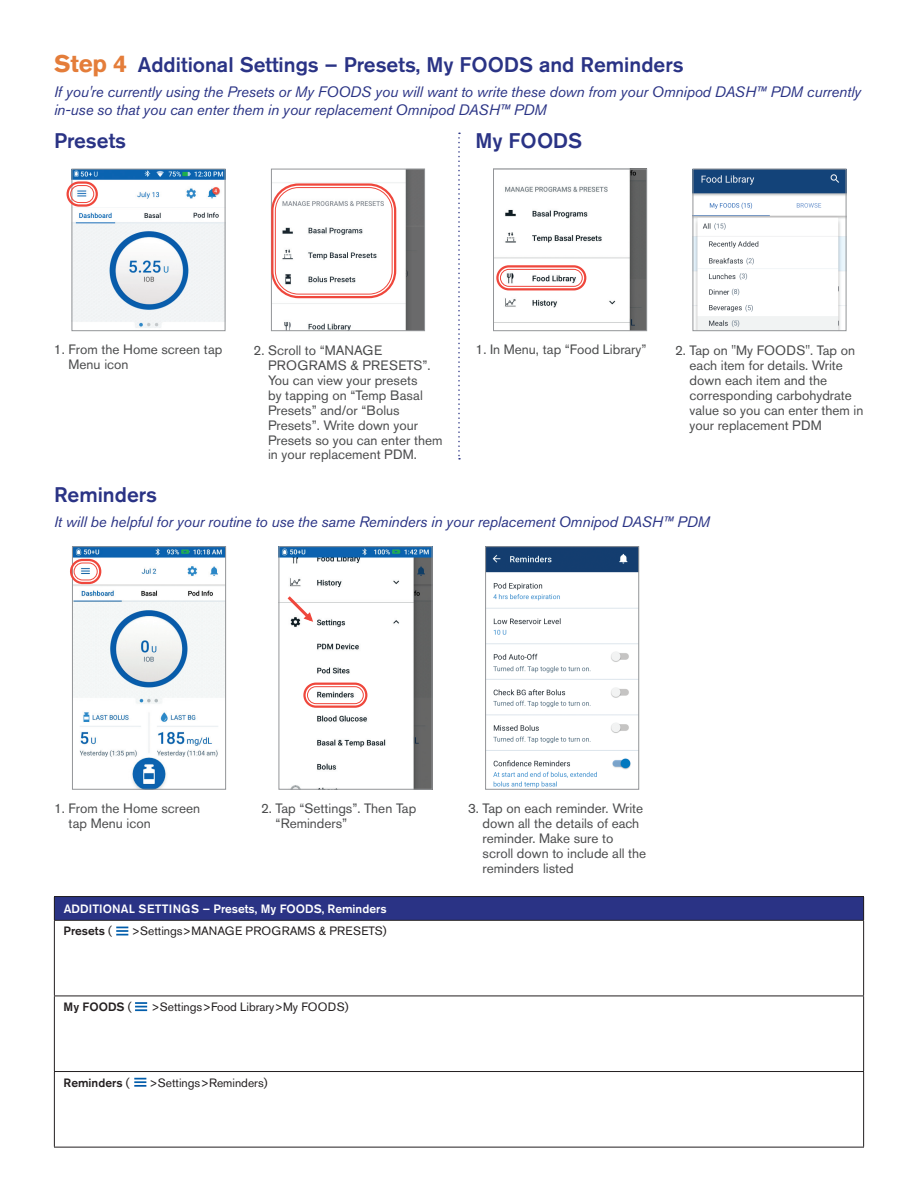
<style>
.page{position:relative;width:918px;height:1188px;background:#fff}
.page>*{position:absolute;margin:0;border:0;box-sizing:border-box;transform-origin:0 0}
.t1{font:500 21px "Akzidenz Grotesk Pro";color:#2a3385}
.t2{font:italic 15px/18px "Akzidenz Grotesk Pro";letter-spacing:-.01em;color:#2a3385}
.t3{font:13.5px/15px "Akzidenz Grotesk Pro";color:#4b4c4d}
.t4{font:12px "Akzidenz Grotesk Pro";color:#231f20}
.t5{font:500 12px/22.4px "Akzidenz Grotesk Pro";color:#fff}
.t6{font:500 12px "Akzidenz Grotesk Pro";color:#231f20}
.s1{font-weight:700;font-size:24px;color:#e47d3a}
.s2{color:#231f20}
.s3{font-weight:400;color:#231f20}
.s4{font-weight:400}
</style>
<div class="page">
<img style="left:74px;top:171px;width:149px;height:157px">
<div style="left:72px;top:169px;width:153px;height:162px;border:1px solid #939598"></div>
<div style="left:67px;top:181px;width:31px;height:26px;border:2px solid #ef473c;border-radius:11px"></div>
<div style="left:70px;top:185px;width:24px;height:18px;border:1px solid #ef473c;border-radius:8px"></div>
<img style="left:273px;top:171px;width:150px;height:158px">
<div style="left:271px;top:169px;width:154px;height:162px;border:1px solid #939598"></div>
<div style="left:271px;top:183px;width:125px;height:115px;border:2px solid #ef473c;border-radius:26px"></div>
<div style="left:275px;top:187px;width:118px;height:107px;border:1px solid #ef473c;border-radius:23px"></div>
<img style="left:695px;top:171px;width:149px;height:158px">
<div style="left:693px;top:169px;width:153px;height:162px;border:1px solid #939598"></div>
<img style="left:495px;top:171px;width:150px;height:158px">
<div style="left:493px;top:169px;width:154px;height:162px;border:1px solid #939598"></div>
<div style="left:496px;top:265px;width:90px;height:25px;border:2px solid #ef473c;border-radius:11px"></div>
<div style="left:500px;top:269px;width:83px;height:18px;border:1px solid #ef473c;border-radius:8px"></div>
<img style="left:74px;top:548px;width:150px;height:239px">
<div style="left:72px;top:546px;width:154px;height:243px;border:1px solid #939598"></div>
<div style="left:70px;top:559px;width:31px;height:25px;border:2px solid #ef473c;border-radius:11px"></div>
<div style="left:74px;top:563px;width:24px;height:17px;border:1px solid #ef473c;border-radius:8px"></div>
<img style="left:487px;top:548px;width:150px;height:239px">
<div style="left:485px;top:546px;width:154px;height:243px;border:1px solid #939598"></div>
<img style="left:281px;top:548px;width:149px;height:239px">
<div style="left:279px;top:546px;width:153px;height:243px;border:1px solid #939598"></div>
<svg style="left:284px;top:593px;width:31px;height:31px"></svg>
<div style="left:303px;top:683px;width:64px;height:25px;border:2px solid #ef473c;border-radius:11px"></div>
<div style="left:307px;top:686px;width:57px;height:18px;border:1px solid #ef473c;border-radius:8px"></div>
<div style="left:54px;top:897px;width:810px;height:23px;background:#2a3385"></div>
<hr style="left:54px;top:896px;width:810px;height:1px;background:#231f20">
<svg style="left:54px;top:897px;width:1px;height:23px"></svg>
<svg style="left:863px;top:897px;width:1px;height:23px"></svg>
<hr style="left:54px;top:920px;width:810px;height:1px;background:#231f20">
<hr style="left:54px;top:921px;width:1px;height:75px;background:#231f20">
<hr style="left:863px;top:921px;width:1px;height:75px;background:#231f20">
<hr style="left:54px;top:996px;width:810px;height:1px;background:#231f20">
<hr style="left:54px;top:996px;width:1px;height:75px;background:#231f20">
<hr style="left:863px;top:996px;width:1px;height:75px;background:#231f20">
<hr style="left:54px;top:1071px;width:810px;height:1px;background:#231f20">
<hr style="left:54px;top:1072px;width:1px;height:75px;background:#231f20">
<hr style="left:863px;top:1072px;width:1px;height:75px;background:#231f20">
<hr style="left:54px;top:1147px;width:810px;height:1px;background:#231f20">
<svg style="left:116px;top:927px;width:12px;height:8px"></svg>
<svg style="left:135px;top:1002px;width:12px;height:9px"></svg>
<svg style="left:134px;top:1078px;width:12px;height:9px"></svg>
<svg style="left:458px;top:133px;width:2px;height:327px"></svg>
<h1 class="t1" style="left:54px;top:51px;width:631px"><span class="s1">Step 4</span> Additional Settings – Presets, My FOODS and Reminders</h1>
<p class="t2" style="left:54px;top:82px;width:809px">If you're currently using the Presets or My FOODS you will want to write these down from your Omnipod DASH™ PDM currently in-use so that you can enter them in your replacement Omnipod DASH™ PDM</p>
<h1 class="t1" style="left:54px;top:127px;width:74px">Presets</h1>
<h1 class="t1" style="left:476px;top:127px;width:108px">My FOODS</h1>
<p class="t3" style="left:69px;top:342px;width:155px;text-indent:-15px">1. From the Home screen tap<br>Menu icon</p>
<p class="t3" style="left:268px;top:342px;width:176px;text-indent:-15px">2. Scroll to “MANAGE<br>PROGRAMS &amp; PRESETS”.<br>You can view your presets<br>by tapping on “Temp Basal<br>Presets” and/or “Bolus<br>Presets”. Write down your<br>Presets so you can enter them in your replacement PDM.</p>
<p class="t3" style="left:475px;top:342px;width:173px">1. In Menu, tap “Food Library”</p>
<p class="t3" style="left:690px;top:342px;width:175px;text-indent:-15px">2. Tap on "My FOODS". Tap on each item for details. Write down each item and the corresponding carbohydrate value so you can enter them in your replacement PDM</p>
<h1 class="t1" style="left:54px;top:481px;width:105px">Reminders</h1>
<p class="t2" style="left:54px;top:512px;width:658px">It will be helpful for your routine to use the same Reminders in your replacement Omnipod DASH™ PDM</p>
<p class="t3" style="left:276px;top:801px;width:142px;text-indent:-15px">2. Tap “Settings”. Then Tap “Reminders”</p>
<p class="t3" style="left:69px;top:801px;width:133px;text-indent:-15px">1. From the Home screen tap Menu icon</p>
<p class="t3" style="left:483px;top:801px;width:165px;text-indent:-15px">3. Tap on each reminder. Write down all the details of each reminder. Make sure to scroll down to include all the reminders listed</p>
<p class="t5" style="left:64px;top:897px;width:324px">ADDITIONAL SETTINGS – Presets, My FOODS, Reminders<br><span class="s2">Presets</span> <span class="s3">(</span></p>
<p class="t4" style="left:131px;top:923px;width:257px">&gt;Settings&gt;MANAGE PROGRAMS &amp; PRESETS)</p>
<p class="t6" style="left:64px;top:999px;width:69px">My FOODS <span class="s4">(</span></p>
<p class="t4" style="left:151px;top:999px;width:199px">&gt;Settings&gt;Food Library&gt;My FOODS)</p>
<p class="t6" style="left:64px;top:1075px;width:68px">Reminders <span class="s4">(</span></p>
<p class="t4" style="left:149px;top:1075px;width:120px">&gt;Settings&gt;Reminders)</p>
</div>
